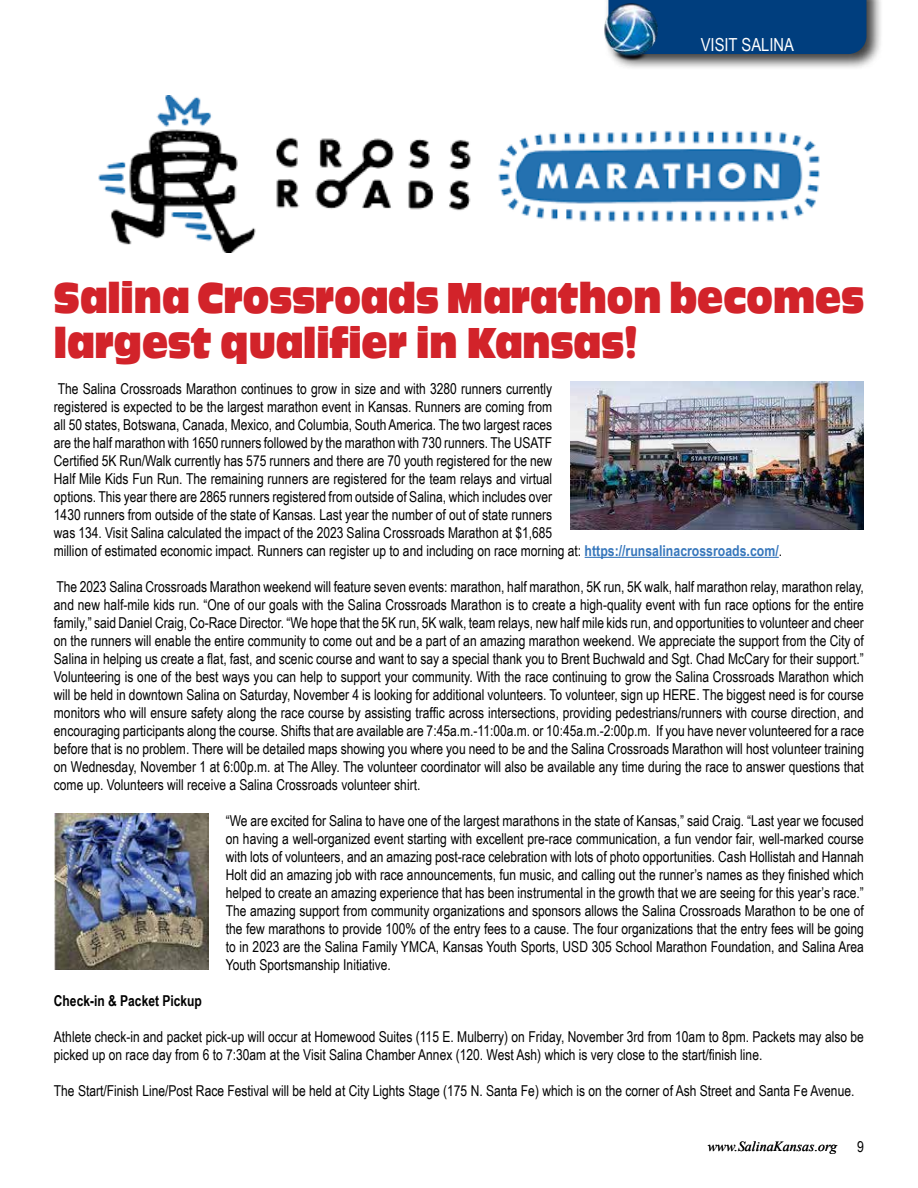
<style>
.page{position:relative;width:918px;height:1188px;background:#fff}
.page>*{position:absolute;margin:0;border:0;box-sizing:border-box;transform-origin:0 0}
.t1{font:45px/45px "Antique Oli Nor D";color:#d2232a;scale:.68 1}
.t2{font:18px "Arial Narrow";color:#fff}
.t3{font:15px/18px "Arial Narrow";color:#000}
.t4{font:700 15px "Arial Narrow";color:#000}
.t5{font:italic 13.8px "Times New Roman";color:#000}
.s1{font-weight:700;color:#3777bc}
</style>
<div class="page">
<div style="left:605px;top:0;width:278px;height:71px;background:#000;opacity:.75"></div>
<div style="left:608px;top:0;width:258px;height:54px;background:#003e7e"></div>
<img style="left:604px;top:1px;width:57px;height:64px">
<hr style="left:585px;top:557px;width:194px;height:1px;background:#3777bc">
<img style="left:98px;top:95px;width:722px;height:158px">
<img style="left:570px;top:381px;width:294px;height:149px">
<img style="left:54px;top:814px;width:155px;height:156px">
<p class="t2" style="left:701px;top:31px;width:95px">VISIT SALINA</p>
<h1 class="t1" style="left:54px;top:276px;width:1193px">Salina Crossroads Marathon becomes largest qualifier in Kansas!</h1>
<p class="t3" style="left:54px;top:379px;width:728px">The Salina Crossroads Marathon continues to grow in size and with 3280 runners currently<br>registered is expected to be the largest marathon event in Kansas. Runners are coming from<br>all 50 states, Botswana, Canada, Mexico, and Columbia, South America. The two largest races<br>are the half marathon with 1650 runners followed by the marathon with 730 runners. The USATF<br>Certified 5K Run/Walk currently has 575 runners and there are 70 youth registered for the new<br>Half Mile Kids Fun Run. The remaining runners are registered for the team relays and virtual<br>options. This year there are 2865 runners registered from outside of Salina, which includes over<br>1430 runners from outside of the state of Kansas. Last year the number of out of state runners<br>was 134. Visit Salina calculated the impact of the 2023 Salina Crossroads Marathon at $1,685<br>million of estimated economic impact. Runners can register up to and including on race morning at: <span class="s1">https://runsalinacrossroads.com/</span>.</p>
<p class="t3" style="left:54px;top:577px;width:812px;text-align:justify">The 2023 Salina Crossroads Marathon weekend will feature seven events: marathon, half marathon, 5K run, 5K walk, half marathon relay, marathon relay, and new half-mile kids run. “One of our goals with the Salina Crossroads Marathon is to create a high-quality event with fun race options for the entire family,” said Daniel Craig, Co-Race Director. “We hope that the 5K run, 5K walk, team relays, new half mile kids run, and opportunities to volunteer and cheer on the runners will enable the entire community to come out and be a part of an amazing marathon weekend. We appreciate the support from the City of Salina in helping us create a flat, fast, and scenic course and want to say a special thank you to Brent Buchwald and Sgt. Chad McCary for their support.” Volunteering is one of the best ways you can help to support your community. With the race continuing to grow the Salina Crossroads Marathon which will be held in downtown Salina on Saturday, November 4 is looking for additional volunteers. To volunteer, sign up HERE. The biggest need is for course monitors who will ensure safety along the race course by assisting traffic across intersections, providing pedestrians/runners with course direction, and encouraging participants along the course. Shifts that are available are 7:45a.m.-11:00a.m. or 10:45a.m.-2:00p.m. If you have never volunteered for a race before that is no problem. There will be detailed maps showing you where you need to be and the Salina Crossroads Marathon will host volunteer training on Wednesday, November 1 at 6:00p.m. at The Alley. The volunteer coordinator will also be available any time during the race to answer questions that come up. Volunteers will receive a Salina Crossroads volunteer shirt.</p>
<p class="t3" style="left:226px;top:811px;width:640px;text-align:justify">“We are excited for Salina to have one of the largest marathons in the state of Kansas,” said Craig. “Last year we focused on having a well-organized event starting with excellent pre-race communication, a fun vendor fair, well-marked course with lots of volunteers, and an amazing post-race celebration with lots of photo opportunities. Cash Hollistah and Hannah Holt did an amazing job with race announcements, fun music, and calling out the runner’s names as they finished which helped to create an amazing experience that has been instrumental in the growth that we are seeing for this year’s race.” The amazing support from community organizations and sponsors allows the Salina Crossroads Marathon to be one of the few marathons to provide 100% of the entry fees to a cause. The four organizations that the entry fees will be going to in 2023 are the Salina Family YMCA, Kansas Youth Sports, USD 305 School Marathon Foundation, and Salina Area Youth Sportsmanship Initiative.</p>
<p class="t4" style="left:54px;top:989px;width:150px">Check-in &amp; Packet Pickup</p>
<p class="t3" style="left:54px;top:1027px;width:812px">Athlete check-in and packet pick-up will occur at Homewood Suites (115 E. Mulberry) on Friday, November 3rd from 10am to 8pm. Packets may also be picked up on race day from 6 to 7:30am at the Visit Salina Chamber Annex (120. West Ash) which is very close to the start/finish line.</p>
<p class="t3" style="left:54px;top:1081px;width:802px">The Start/Finish Line/Post Race Festival will be held at City Lights Stage (175 N. Santa Fe) which is on the corner of Ash Street and Santa Fe Avenue.</p>
<p class="t5" style="left:708px;top:1137px;width:131px">www.SalinaKansas.org</p>
<p class="t3" style="left:857px;top:1137px;width:8px">9</p>
</div>
